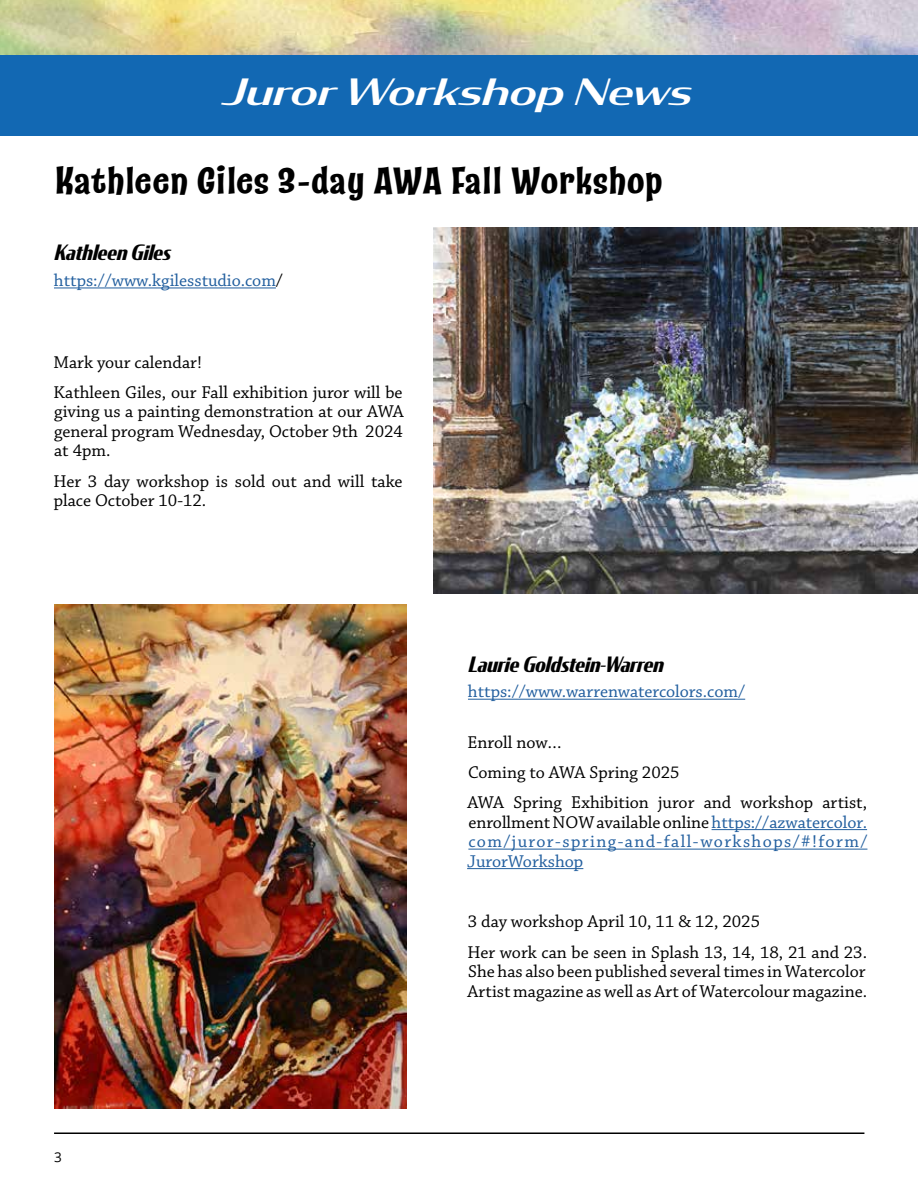
<style>
.page{position:relative;width:918px;height:1188px;background:#fff}
.page>*{position:absolute;margin:0;border:0;box-sizing:border-box;transform-origin:0 0}
.t1{font:700 36px "Catseye";color:#000}
.t2{font:italic 500 36px "Condor Wide";color:#fff}
.t3{font:italic 700 21px "Condor Cond";color:#000}
.t4{font:18px/30.3px "Chaparral Pro";color:#000}
.t5{font:18px/19.5px "Chaparral Pro";color:#215e9e;text-align:justify}
.t6{font:13.5px "Open Sans";color:#000}
.s1{color:#000}
</style>
<div class="page">
<div style="left:0;top:53px;width:918px;height:83px;background:#1268b3"></div>
<hr style="left:54px;top:1132px;width:810px;height:2px;background:#000">
<img style="left:0;top:0;width:918px;height:54px">
<hr style="left:54px;top:287px;width:222px;height:1px;background:#215e9e">
<hr style="left:468px;top:699px;width:277px;height:1px;background:#215e9e">
<hr style="left:712px;top:829px;width:155px;height:1px;background:#215e9e">
<hr style="left:468px;top:849px;width:399px;height:1px;background:#215e9e">
<hr style="left:467px;top:868px;width:116px;height:1px;background:#215e9e">
<img style="left:434px;top:227px;width:484px;height:367px">
<img style="left:54px;top:605px;width:353px;height:504px">
<h1 class="t2" style="left:224px;top:68px;width:471px">Juror Workshop News</h1>
<h1 class="t1" style="left:54px;top:158px;width:610px">Kathleen Giles 3-day AWA Fall Workshop</h1>
<p class="t3" style="left:55px;top:239px;width:118px">Kathleen Giles</p>
<p class="t5" style="left:54px;top:271px;width:231px">https://www.kgilesstudio.com<span class="s1">/</span></p>
<p class="t4" style="left:53px;top:347px;width:351px">Mark your calendar!<br>Kathleen Giles, our Fall exhibition juror will be</p>
<p class="t4" style="left:54px;top:403px;width:351px;line-height:19.5px;text-align:justify">giving us a painting demonstration at our AWA general program Wednesday, October 9th 2024 at 4pm.</p>
<p class="t4" style="left:53px;top:472px;width:351px;line-height:19.5px">Her 3 day workshop is sold out and will take place October 10-12.</p>
<p class="t6" style="left:54px;top:1147px;width:9px">3</p>
<p class="t3" style="left:469px;top:650px;width:197px">Laurie Goldstein-Warren</p>
<p class="t5" style="left:468px;top:683px;width:279px">https://www.warrenwatercolors.com/</p>
<p class="t4" style="left:467px;top:728px;width:401px">Enroll now…<br>Coming to AWA Spring 2025<br>AWA Spring Exhibition juror and workshop artist,</p>
<p class="t5" style="left:467px;top:813px;width:402px"><span class="s1">enrollment NOW available online</span> https://azwatercolor. com/juror-spring-and-fall-workshops/#!form/ JurorWorkshop</p>
<p class="t4" style="left:467px;top:907px;width:401px">3 day workshop April 10, 11 &amp; 12, 2025<br>Her work can be seen in Splash 13, 14, 18, 21 and 23.</p>
<p class="t4" style="left:467px;top:962px;width:401px;line-height:19.5px">She has also been published several times in Watercolor<br>Artist magazine as well as Art of Watercolour magazine.</p>
</div>
